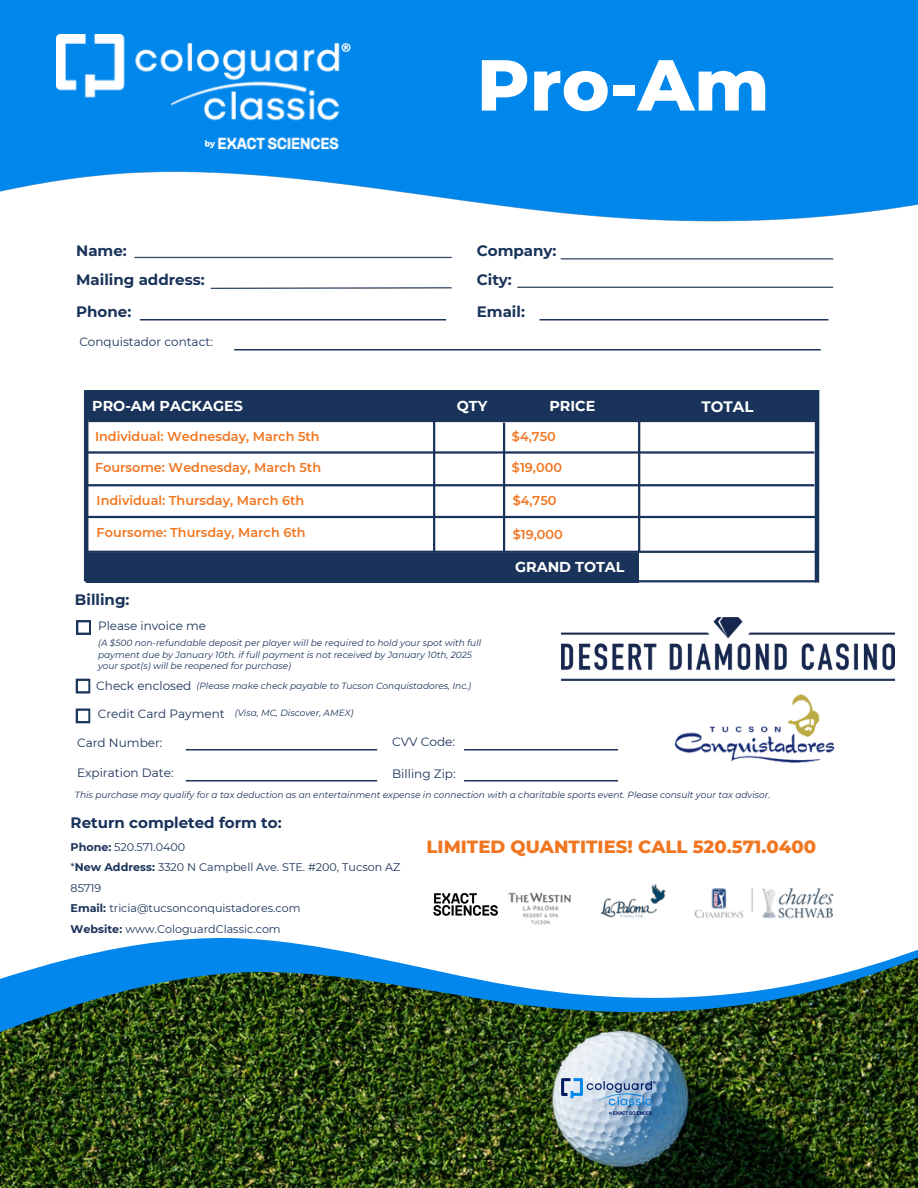
<style>
.page{position:relative;width:918px;height:1188px;background:#fff}
.page>*{position:absolute;margin:0;border:0;box-sizing:border-box;transform-origin:0 0}
.t1{font:800 72px "Montserrat";color:#fff}
.t2{font:800 18px "Montserrat";color:#f17621}
.t3{font:700 15px/29.2px "Montserrat";color:#1a335a}
.t4{font:700 15px "Montserrat";color:#fff}
.t5{font:700 14.4px "Montserrat";color:#fff}
.t6{font:600 12.9px "Montserrat";color:#f17621}
.t7{font:12px "Montserrat";color:#1a335a}
.t8{font:11.1px/20.4px "Montserrat";color:#1a335a}
.t9{font:italic 9px/11.2px "Montserrat";color:#1a335a}
.s1{font-weight:700}
</style>
<div class="page">
<img style="left:0;top:1134px;width:918px;height:54px">
<img style="left:0;top:1087px;width:918px;height:47px">
<svg style="left:0;top:781px;width:918px;height:306px"></svg>
<img style="left:139px;top:319px;width:308px;height:1px">
<img style="left:234px;top:349px;width:587px;height:1px">
<img style="left:539px;top:320px;width:290px;height:1px">
<img style="left:0;top:0;width:918px;height:289px">
<img style="left:57px;top:35px;width:293px;height:115px">
<img style="left:76px;top:620px;width:15px;height:15px">
<img style="left:75px;top:678px;width:16px;height:46px">
<img style="left:185px;top:750px;width:193px;height:1px">
<img style="left:185px;top:780px;width:193px;height:1px">
<img style="left:463px;top:749px;width:156px;height:1px">
<img style="left:463px;top:780px;width:156px;height:1px">
<img style="left:481px;top:882px;width:402px;height:45px">
<img style="left:674px;top:694px;width:161px;height:69px">
<img style="left:541px;top:1058px;width:131px;height:77px">
<hr style="left:84px;top:390px;width:4px;height:191px;background:#1a335a">
<hr style="left:87px;top:516px;width:730px;height:2px;background:#1a335a">
<hr style="left:84px;top:484px;width:730px;height:2px;background:#1a335a">
<hr style="left:84px;top:451px;width:730px;height:3px;background:#1a335a">
<hr style="left:88px;top:420px;width:730px;height:2px;background:#1a335a">
<hr style="left:433px;top:421px;width:2px;height:131px;background:#1a335a">
<hr style="left:503px;top:423px;width:2px;height:129px;background:#1a335a">
<hr style="left:638px;top:421px;width:2px;height:131px;background:#1a335a">
<div style="left:87px;top:390px;width:731px;height:30px;background:#1a335a"></div>
<div style="left:86px;top:553px;width:553px;height:30px;background:#1a335a"></div>
<hr style="left:88px;top:551px;width:730px;height:2px;background:#1a335a">
<hr style="left:85px;top:580px;width:731px;height:2px;background:#1a335a">
<hr style="left:815px;top:390px;width:4px;height:193px;background:#1a335a">
<img style="left:425px;top:884px;width:83px;height:42px">
<img style="left:562px;top:617px;width:333px;height:63px">
<h1 class="t3" style="left:76px;top:236px;width:130px">Name:<br>Mailing address:</h1>
<h1 class="t3" style="left:76px;top:297px;width:57px">Phone:</h1>
<h6 class="t7" style="left:79px;top:334px;width:135px">Conquistador contact:</h6>
<p class="t1" style="left:477px;top:41px;width:294px">Pro-Am</p>
<h4 class="t3" style="left:477px;top:236px;width:81px">Company:<br>City:</h4>
<h4 class="t3" style="left:477px;top:297px;width:50px">Email:</h4>
<p class="t5" style="left:92px;top:397px;width:152px">PRO-AM PACKAGES</p>
<p class="t5" style="left:457px;top:397px;width:32px">QTY</p>
<p class="t5" style="left:550px;top:397px;width:47px">PRICE</p>
<h5 class="t6" style="left:95px;top:429px;width:226px">Individual: Wednesday, March 5th</h5>
<h5 class="t6" style="left:95px;top:459px;width:228px">Foursome: Wednesday, March 5th</h5>
<p class="t6" style="left:512px;top:429px;width:45px">$4,750</p>
<h5 class="t6" style="left:512px;top:459px;width:52px">$19,000</h5>
<h5 class="t6" style="left:97px;top:493px;width:209px">Individual: Thursday, March 6th</h5>
<p class="t6" style="left:513px;top:493px;width:45px">$4,750</p>
<h5 class="t6" style="left:97px;top:525px;width:211px">Foursome: Thursday, March 6th</h5>
<h5 class="t6" style="left:513px;top:527px;width:52px">$19,000</h5>
<p class="t5" style="left:515px;top:558px;width:111px">GRAND TOTAL</p>
<p class="t3" style="left:75px;top:585px;width:56px">Billing:</p>
<p class="t7" style="left:98px;top:618px;width:110px">Please invoice me</p>
<p class="t9" style="left:98px;top:637px;width:385px">(A $500 non-refundable deposit per player will be required to hold your spot with full payment due by January 10th. if full payment is not received by January 10th, 2025 your spot(s) will be reopened for purchase)</p>
<p class="t9" style="left:197px;top:680px;width:276px">(Please make check payable to Tucson Conquistadores, Inc.)</p>
<h5 class="t7" style="left:96px;top:678px;width:97px">Check enclosed</h5>
<p class="t7" style="left:98px;top:706px;width:128px">Credit Card Payment</p>
<h3 class="t7" style="left:77px;top:736px;width:87px">Card Number:</h3>
<h3 class="t7" style="left:77px;top:765px;width:98px">Expiration Date:</h3>
<p class="t9" style="left:235px;top:707px;width:120px">(Visa, MC, Discover, AMEX)</p>
<h3 class="t7" style="left:392px;top:734px;width:64px">CVV Code:</h3>
<h3 class="t7" style="left:392px;top:766px;width:65px">Billing Zip:</h3>
<h5 class="t4" style="left:702px;top:397px;width:53px">TOTAL</h5>
<h3 class="t9" style="left:75px;top:790px;width:697px">This purchase may qualify for a tax deduction as an entertainment expense in connection with a charitable sports event. Please consult your tax advisor.</h3>
<h4 class="t3" style="left:71px;top:808px;width:213px">Return completed form to:</h4>
<p class="t8" style="left:71px;top:837px;width:116px"><span class="s1">Phone:</span> 520.571.0400</p>
<h3 class="t8" style="left:71px;top:857px;width:331px">*<span class="s1">New Address:</span> 3320 N Campbell Ave. STE. #200, Tucson AZ<br>85719</h3>
<p class="t8" style="left:71px;top:898px;width:232px"><span class="s1">Email:</span> tricia@tucsonconquistadores.com</p>
<h4 class="t8" style="left:71px;top:918px;width:212px"><span class="s1">Website:</span> www.CologuardClassic.com</h4>
<p class="t2" style="left:427px;top:836px;width:391px">LIMITED QUANTITIES! CALL 520.571.0400</p>
</div>
